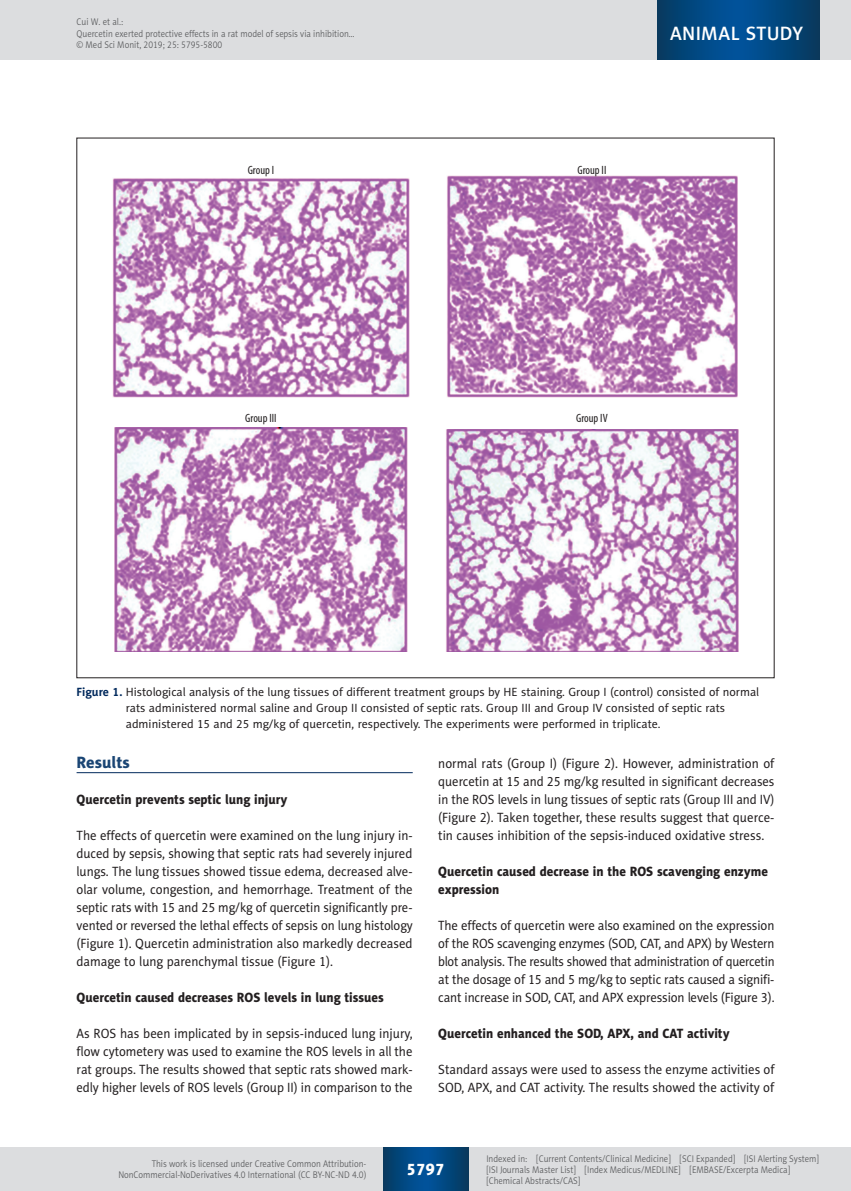
<style>
.page{position:relative;width:851px;height:1191px;background:#fff}
.page>*{position:absolute;margin:0;border:0;box-sizing:border-box;transform-origin:0 0}
.t1{font:19.5px "Naomi Sans EFN Medium";letter-spacing:.015em;color:#fff}
.MSM_Headline_1{font:16.5px "Naomi Sans EFN Heavy";color:#1a4574}
.t2{font:16.5px "Naomi Sans EFN Heavy";color:#fff}
.MSM_Body{font:13.5px/18px "Naomi Sans EFN";color:#231f20;text-align:justify;scale:.95 1}
.MSM_Headline_2{font:13.5px/18px "Naomi Sans EFN Heavy";color:#231f20;scale:.95 1}
.MSM_Rycina_tytul{font:12px/15.8px "Naomi Sans EFN";color:#231f20}
.t3{font:condensed 12px "Myriad Pro";color:#231f20}
.MSM_pagina_zywa{font:9.75px/11.2px "Naomi Sans EFN Light";color:#57585a;scale:.9 1}
.MSM_pagina_sygnatura{font:9.75px "Naomi Sans EFN Light";color:#57585a;scale:.9 1}
.s1{font-weight:700;color:#00295c}
</style>
<div class="page">
<img style="left:113px;top:178px;width:296px;height:219px">
<img style="left:447px;top:176px;width:290px;height:221px">
<img style="left:115px;top:427px;width:292px;height:225px">
<img style="left:446px;top:429px;width:292px;height:223px">
<hr style="left:77px;top:772px;width:335px;height:1px;background:#00295c">
<div style="left:0;top:1148px;width:850px;height:43px;background:#dcdddf"></div>
<svg style="left:383px;top:1147px;width:85px;height:43px;background:#02477e"></svg>
<div style="left:0;top:0;width:850px;height:60px;background:#dcdddf"></div>
<svg style="left:657px;top:0;width:162px;height:60px;background:#02477e"></svg>
<p class="MSM_pagina_zywa" style="left:77px;top:16px;width:310px">Cui W. et al.:<br>Quercetin exerted protective effects in a rat model of sepsis via inhibition…</p>
<p class="MSM_pagina_sygnatura" style="left:77px;top:39px;width:163px">© Med Sci Monit, 2019; 25: 5795-5800</p>
<p class="t3" style="left:248px;top:163px;width:28px">Group I</p>
<p class="t3" style="left:577px;top:163px;width:30px">Group II</p>
<h1 class="t1" style="left:670px;top:22px;width:134px">ANIMAL STUDY</h1>
<p class="t3" style="left:245px;top:411px;width:33px">Group III</p>
<p class="t3" style="left:576px;top:411px;width:33px">Group IV</p>
<p class="MSM_Rycina_tytul" style="left:126px;top:684px;width:634px;text-indent:-49px"><span class="s1">Figure 1.</span> Histological analysis of the lung tissues of different treatment groups by HE staining. Group I (control) consisted of normal rats administered normal saline and Group II consisted of septic rats. Group III and Group IV consisted of septic rats administered 15 and 25 mg/kg of quercetin, respectively. The experiments were performed in triplicate.</p>
<p class="MSM_Headline_1" style="left:77px;top:752px;width:55px">Results</p>
<p class="MSM_Headline_2" style="left:77px;top:790px;width:223px">Quercetin prevents septic lung injury</p>
<p class="MSM_Body" style="left:77px;top:826px;width:355px">The effects of quercetin were examined on the lung injury in&shy;duced by sepsis, showing that septic rats had severely injured lungs. The lung tissues showed tissue edema, decreased alve&shy;olar volume, congestion, and hemorrhage. Treatment of the septic rats with 15 and 25 mg/kg of quercetin significantly pre&shy;vented or reversed the lethal effects of sepsis on lung histology (Figure 1). Quercetin administration also markedly decreased damage to lung parenchymal tissue (Figure 1).</p>
<p class="MSM_Headline_2" style="left:77px;top:988px;width:325px">Quercetin caused decreases ROS levels in lung tissues</p>
<p class="MSM_Body" style="left:77px;top:1024px;width:355px">As ROS has been implicated by in sepsis-induced lung injury, flow cytometery was used to examine the ROS levels in all the rat groups. The results showed that septic rats showed mark&shy;edly higher levels of ROS levels (Group II) in comparison to the</p>
<p class="MSM_Body" style="left:438px;top:754px;width:355px">normal rats (Group I) (Figure 2). However, administration of quercetin at 15 and 25 mg/kg resulted in significant decreases in the ROS levels in lung tissues of septic rats (Group III and IV) (Figure 2). Taken together, these results suggest that querce&shy;tin causes inhibition of the sepsis-induced oxidative stress.</p>
<p class="MSM_Headline_2" style="left:438px;top:862px;width:348px">Quercetin caused decrease in the ROS scavenging enzyme expression</p>
<p class="MSM_Body" style="left:438px;top:916px;width:355px">The effects of quercetin were also examined on the expression of the ROS scavenging enzymes (SOD, CAT, and APX) by Western blot analysis. The results showed that administration of quercetin at the dosage of 15 and 5 mg/kg to septic rats caused a signifi&shy;cant increase in SOD, CAT, and APX expression levels (Figure 3).</p>
<p class="MSM_Headline_2" style="left:438px;top:1024px;width:308px">Quercetin enhanced the SOD, APX, and CAT activity</p>
<p class="MSM_Body" style="left:438px;top:1060px;width:355px">Standard assays were used to assess the enzyme activities of<br>SOD, APX, and CAT activity. The results showed the activity of</p>
<p class="MSM_pagina_zywa" style="left:118px;top:1158px;width:277px;text-align:right">This work is licensed under Creative Common Attribution-<br>NonCommercial-NoDerivatives 4.0 International (CC BY-NC-ND 4.0)</p>
<p class="t2" style="left:406px;top:1159px;width:40px">5797</p>
<p class="MSM_pagina_zywa" style="left:486px;top:1152px;width:371px">Indexed in: [Current Contents/Clinical Medicine] [SCI Expanded] [ISI Alerting System] [ISI Journals Master List] [Index Medicus/MEDLINE] [EMBASE/Excerpta Medica] [Chemical Abstracts/CAS]</p>
</div>
